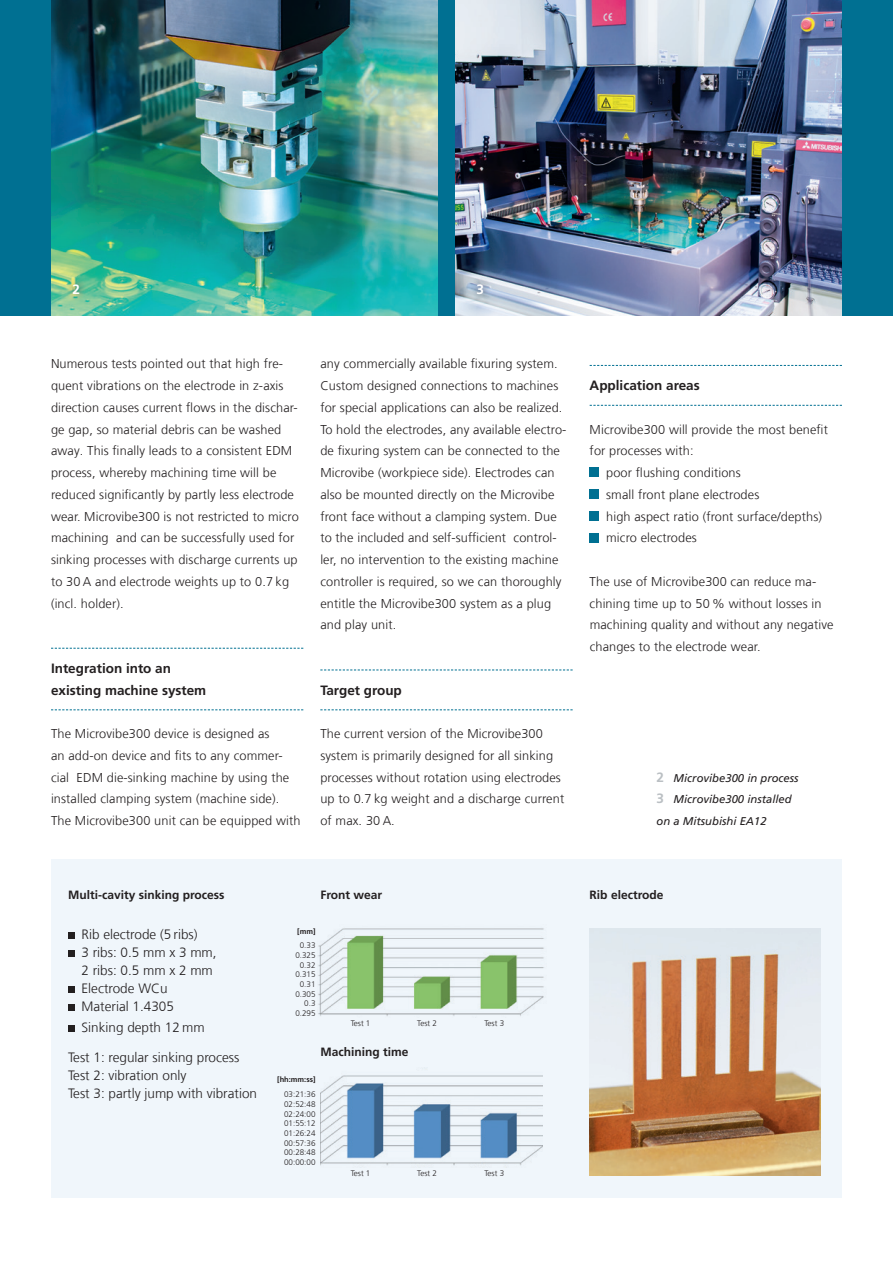
<style>
.page{position:relative;width:893px;height:1263px;background:#fff}
.page>*{position:absolute;margin:0;border:0;box-sizing:border-box;transform-origin:0 0}
.t1{font:300 13.5px/18px "Frutiger LT Com";color:#231f20}
.t2{font:700 13.5px/21.8px "Frutiger LT Com";color:#231f20}
.t3{font:700 13.5px "Frutiger LT Com";color:#fff}
.t4{font:300 12.75px/21.8px "Frutiger LT Com";letter-spacing:.01em;color:#231f20}
.t5{font:700 12px "Frutiger LT Com";color:#231f20}
.t6{font:italic 11.25px/21.8px "Frutiger LT Com";color:#231f20}
.t7{font:300 8.1px/9.8px "Frutiger LT Com";color:#231f20;text-align:right}
.t8{font:700 7.5px "Frutiger LT Com";color:#231f20}
.s1{font-weight:700;font-style:normal;font-size:13.5px;color:#babfc3}
</style>
<div class="page">
<div style="left:51px;top:859px;width:791px;height:338px;background:#f0f6fb"></div>
<div style="left:0;top:0;width:893px;height:315px;background:#007092"></div>
<img style="left:51px;top:0;width:387px;height:315px">
<img style="left:455px;top:0;width:387px;height:315px">
<img style="left:318px;top:928px;width:226px;height:88px">
<img style="left:320px;top:1075px;width:223px;height:91px">
<img style="left:590px;top:928px;width:231px;height:248px">
<div style="left:65px;top:277px;width:22px;height:25px;background:#231f20;opacity:.75"></div>
<div style="left:470px;top:277px;width:21px;height:24px;background:#231f20;opacity:.75"></div>
<svg style="left:51px;top:648px;width:252px;height:1px"></svg>
<svg style="left:51px;top:709px;width:252px;height:1px"></svg>
<svg style="left:320px;top:670px;width:253px;height:1px"></svg>
<svg style="left:320px;top:709px;width:253px;height:1px"></svg>
<div style="left:68px;top:932px;width:6px;height:7px;background:#231f20"></div>
<div style="left:68px;top:950px;width:6px;height:7px;background:#231f20"></div>
<div style="left:68px;top:986px;width:6px;height:7px;background:#231f20"></div>
<div style="left:68px;top:1004px;width:6px;height:7px;background:#231f20"></div>
<div style="left:68px;top:1025px;width:6px;height:7px;background:#231f20"></div>
<svg style="left:590px;top:365px;width:252px;height:1px"></svg>
<svg style="left:590px;top:405px;width:252px;height:1px"></svg>
<div style="left:590px;top:468px;width:9px;height:9px;background:#007092"></div>
<div style="left:590px;top:489px;width:9px;height:10px;background:#007092"></div>
<div style="left:590px;top:511px;width:9px;height:9px;background:#007092"></div>
<div style="left:590px;top:533px;width:9px;height:9px;background:#007092"></div>
<p class="t3" style="left:72px;top:281px;width:9px">2</p>
<p class="t3" style="left:476px;top:281px;width:9px">3</p>
<p class="t4" style="left:51px;top:353px;width:249px">Numerous tests pointed out that high fre&shy;quent vibrations on the electrode in z-axis direction causes current flows in the dischar&shy;ge gap, so material debris can be washed away. This finally leads to a consistent EDM process, whereby machining time will be reduced significantly by partly less electrode wear. Microvibe300 is not restricted to micro machining and can be successfully used for sinking processes with discharge currents up to 30 A and electrode weights up to 0.7 kg (incl. holder).</p>
<p class="t2" style="left:51px;top:657px;width:157px">Integration into an existing machine system</p>
<p class="t4" style="left:51px;top:723px;width:251px">The Microvibe300 device is designed as<br>an add-on device and fits to any commer&shy;cial EDM die-sinking machine by using the installed clamping system (machine side).<br>The Microvibe300 unit can be equipped with</p>
<p class="t4" style="left:320px;top:353px;width:248px">any commercially available fixuring system.<br>Custom designed connections to machines for special applications can also be realized.<br>To hold the electrodes, any available electro&shy;de fixuring system can be connected to the Microvibe (workpiece side). Electrodes can also be mounted directly on the Microvibe front face without a clamping system. Due to the included and self-sufficient control&shy;ler, no intervention to the existing machine controller is required, so we can thoroughly entitle the Microvibe300 system as a plug and play unit.</p>
<p class="t2" style="left:320px;top:679px;width:83px">Target group</p>
<p class="t4" style="left:320px;top:723px;width:245px">The current version of the Microvibe300 system is primarily designed for all sinking processes without rotation using electrodes up to 0.7 kg weight and a discharge current of max. 30 A.</p>
<p class="t2" style="left:590px;top:375px;width:112px">Application areas</p>
<p class="t4" style="left:590px;top:418px;width:240px">Microvibe300 will provide the most benefit</p>
<p class="t4" style="left:590px;top:440px;width:106px">for processes with:</p>
<p class="t4" style="left:606px;top:462px;width:136px">poor flushing conditions</p>
<p class="t4" style="left:606px;top:483px;width:155px">small front plane electrodes</p>
<p class="t4" style="left:606px;top:505px;width:217px">high aspect ratio (front surface/depths)</p>
<p class="t4" style="left:606px;top:527px;width:92px">micro electrodes</p>
<p class="t4" style="left:590px;top:570px;width:245px">The use of Microvibe300 can reduce ma&shy;chining time up to 50 % without losses in machining quality and without any negative changes to the electrode wear.</p>
<p class="t6" style="left:657px;top:767px;width:144px"><span class="s1">2</span> Microvibe300 in process<br><span class="s1">3</span> Microvibe300 installed on a Mitsubishi EA12</p>
<p class="t5" style="left:68px;top:888px;width:158px">Multi-cavity sinking process</p>
<p class="t1" style="left:82px;top:925px;width:137px">Rib electrode (5 ribs)<br>3 ribs: 0.5 mm x 3 mm,<br>2 ribs: 0.5 mm x 2 mm<br>Electrode WCu<br>Material 1.4305</p>
<p class="t1" style="left:82px;top:1018px;width:125px">Sinking depth 12 mm</p>
<p class="t1" style="left:68px;top:1048px;width:191px">Test 1: regular sinking process<br>Test 2: vibration only<br>Test 3: partly jump with vibration</p>
<p class="t5" style="left:320px;top:888px;width:63px">Front wear</p>
<p class="t5" style="left:590px;top:888px;width:75px">Rib electrode</p>
<p class="t8" style="left:297px;top:927px;width:20px">[mm]</p>
<p class="t7" style="left:295px;top:940px;width:22px">0.33<br>0.325<br>0.32<br>0.315<br>0.31<br>0.305<br>0.3<br>0.295</p>
<p class="t7" style="left:351px;top:1018px;width:21px">Test 1</p>
<p class="t5" style="left:320px;top:1045px;width:90px">Machining time</p>
<p class="t8" style="left:277px;top:1074px;width:40px">[hh:mm:ss]</p>
<p class="t7" style="left:284px;top:1089px;width:33px;text-align:justify">03:21:36<br>02:52:48<br>02:24:00<br>01:55:12<br>01:26:24<br>00:57:36<br>00:28:48<br>00:00:00</p>
<p class="t7" style="left:351px;top:1168px;width:21px">Test 1</p>
<p class="t7" style="left:417px;top:1018px;width:21px">Test 2</p>
<p class="t7" style="left:417px;top:1168px;width:21px">Test 2</p>
<p class="t7" style="left:484px;top:1018px;width:21px">Test 3</p>
<p class="t7" style="left:484px;top:1168px;width:21px">Test 3</p>
</div>
